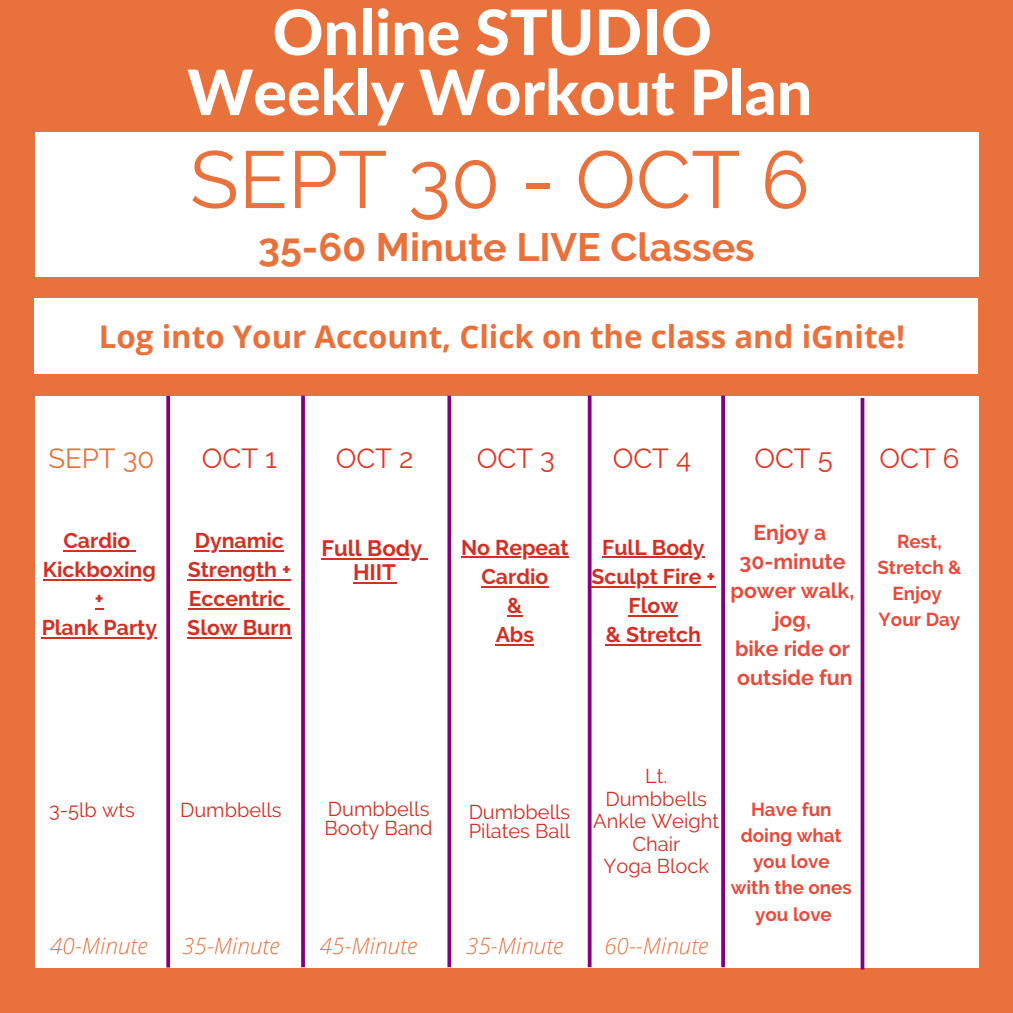
<style>
.page{position:relative;width:1013px;height:1013px;background:#fff}
.page>*{position:absolute;margin:0;border:0;box-sizing:border-box;transform-origin:0 0}
.t1{font:80.62px "Raleway";color:#e8713c}
.t2{font:800 62.62px/60px "Lato Latin";color:#fff;text-align:center}
.t3{font:700 39.38px "Raleway";color:#e8713c}
.t4{font:700 31.25px "Open Sans";color:#e8713c}
.t5{font:27.5px "Raleway";color:#e33524}
.t6{font:27.5px "Raleway";color:#e8713c}
.t7{font:italic 300 22.5px "Open Sans";color:#e8713c}
.t8{font:700 22.25px/23.5px "Raleway";color:#d32f23;text-align:center}
.t9{font:700 21.25px/29px "Raleway";color:#d32f23;text-align:center}
.t10{font:700 21.25px/29px "Raleway";color:#e74b3c;text-align:center}
.t11{font:20px/22.5px "Raleway";color:#d32f23;text-align:center}
.t12{font:700 18.75px "Raleway";color:#e74b3c}
</style>
<div class="page">
<div style="left:0;top:0;width:1012px;height:1012px;background:#e8713c"></div>
<div style="left:35px;top:133px;width:943px;height:144px;background:#fff"></div>
<div style="left:34px;top:299px;width:943px;height:75px;background:#fff"></div>
<div style="left:35px;top:396px;width:943px;height:571px;background:#fff"></div>
<svg style="left:301px;top:395px;width:4px;height:572px;background:#870f87"></svg>
<svg style="left:447px;top:395px;width:4px;height:572px;background:#8e1c8e"></svg>
<svg style="left:587px;top:395px;width:4px;height:572px;background:#983198"></svg>
<svg style="left:721px;top:395px;width:4px;height:572px;background:#870f87"></svg>
<svg style="left:860px;top:398px;width:4px;height:571px;background:#932793"></svg>
<svg style="left:166px;top:396px;width:4px;height:571px;background:#8a168a"></svg>
<hr style="left:63px;top:550px;width:67px;height:2px;background:#d32f23">
<hr style="left:43px;top:579px;width:113px;height:2px;background:#d32f23">
<svg style="left:95px;top:608px;width:9px;height:2px"></svg>
<hr style="left:42px;top:637px;width:115px;height:2px;background:#d32f23">
<hr style="left:195px;top:550px;width:89px;height:2px;background:#d32f23">
<hr style="left:188px;top:579px;width:103px;height:2px;background:#d32f23">
<hr style="left:189px;top:608px;width:96px;height:2px;background:#d32f23">
<hr style="left:187px;top:637px;width:104px;height:2px;background:#d32f23">
<hr style="left:321px;top:558px;width:101px;height:2px;background:#d32f23">
<svg style="left:422px;top:558px;width:6px;height:2px"></svg>
<hr style="left:353px;top:581px;width:43px;height:2px;background:#d32f23">
<hr style="left:461px;top:556px;width:107px;height:2px;background:#d32f23">
<hr style="left:481px;top:585px;width:67px;height:2px;background:#d32f23">
<svg style="left:507px;top:615px;width:15px;height:1px"></svg>
<hr style="left:495px;top:643px;width:39px;height:2px;background:#d32f23">
<hr style="left:602px;top:556px;width:102px;height:2px;background:#d32f23">
<hr style="left:591px;top:585px;width:124px;height:2px;background:#d32f23">
<hr style="left:628px;top:614px;width:50px;height:2px;background:#d32f23">
<hr style="left:605px;top:643px;width:96px;height:2px;background:#d32f23">
<h6 class="t2" style="left:187px;top:6px;width:626px">Online STUDIO<br>Weekly Workout Plan</h6>
<h2 class="t1" style="left:190px;top:132px;width:621px">SEPT 30 - OCT 6</h2>
<h1 class="t3" style="left:258px;top:224px;width:498px">35-60 Minute LIVE Classes</h1>
<h6 class="t4" style="left:99px;top:314px;width:807px">Log into Your Account, Click on the class and iGnite!</h6>
<h3 class="t6" style="left:48px;top:442px;width:107px">SEPT 30</h3>
<h4 class="t5" style="left:202px;top:442px;width:77px">OCT 1</h4>
<h5 class="t5" style="left:336px;top:442px;width:79px">OCT 2</h5>
<h6 class="t5" style="left:477px;top:442px;width:79px">OCT 3</h6>
<p class="t5" style="left:612px;top:442px;width:80px">OCT 4</p>
<p class="t5" style="left:754px;top:442px;width:80px">OCT 5</p>
<h5 class="t5" style="left:879px;top:442px;width:81px">OCT 6</h5>
<p class="t9" style="left:63px;top:526px;width:68px">Cardio</p>
<p class="t9" style="left:43px;top:555px;width:114px">Kickboxing +</p>
<p class="t9" style="left:42px;top:613px;width:117px">Plank Party</p>
<p class="t9" style="left:195px;top:526px;width:91px">Dynamic</p>
<p class="t9" style="left:187px;top:555px;width:106px;text-align:left">Strength +<br>Eccentric<br>Slow Burn</p>
<p class="t8" style="left:321px;top:536px;width:102px">Full Body<br>HIIT</p>
<p class="t9" style="left:461px;top:532px;width:109px">No Repeat<br>Cardio<br>&amp;<br>Abs</p>
<p class="t9" style="left:602px;top:532px;width:104px">FulL Body</p>
<p class="t9" style="left:591px;top:561px;width:126px">Sculpt Fire +<br>Flow<br>&amp; Stretch</p>
<h6 class="t10" style="left:730px;top:518px;width:125px">Enjoy a<br>30-minute power walk, jog,<br>bike ride or outside fun</h6>
<h6 class="t12" style="left:897px;top:530px;width:46px">Rest,</h6>
<p class="t12" style="left:877px;top:556px;width:86px">Stretch &amp;</p>
<p class="t12" style="left:892px;top:582px;width:51px">Enjoy</p>
<h5 class="t12" style="left:878px;top:608px;width:83px">Your Day</h5>
<p class="t11" style="left:49px;top:798px;width:87px">3-5lb wts</p>
<h5 class="t11" style="left:180px;top:798px;width:103px">Dumbbells</h5>
<p class="t11" style="left:328px;top:797px;width:103px">Dumbbells</p>
<p class="t11" style="left:324px;top:816px;width:110px">Booty Band</p>
<p class="t11" style="left:468px;top:800px;width:103px">Dumbbells</p>
<p class="t11" style="left:468px;top:819px;width:103px">Pilates Ball</p>
<p class="t11" style="left:593px;top:764px;width:127px">Lt.<br>Dumbbells<br>Ankle Weight<br>Chair<br>Yoga Block</p>
<p class="t7" style="left:50px;top:929px;width:99px">40-Minute</p>
<h5 class="t7" style="left:466px;top:929px;width:99px">35-Minute</h5>
<h5 class="t7" style="left:604px;top:929px;width:106px">60--Minute</h5>
<p class="t7" style="left:182px;top:929px;width:99px">35-Minute</p>
<p class="t7" style="left:320px;top:929px;width:99px">45-Minute</p>
<p class="t12" style="left:751px;top:798px;width:82px">Have fun</p>
<h5 class="t12" style="left:740px;top:824px;width:102px">doing what</h5>
<h6 class="t12" style="left:753px;top:850px;width:78px">you love</h6>
<p class="t12" style="left:730px;top:876px;width:123px">with the ones</p>
<p class="t12" style="left:755px;top:903px;width:78px">you love</p>
</div>
